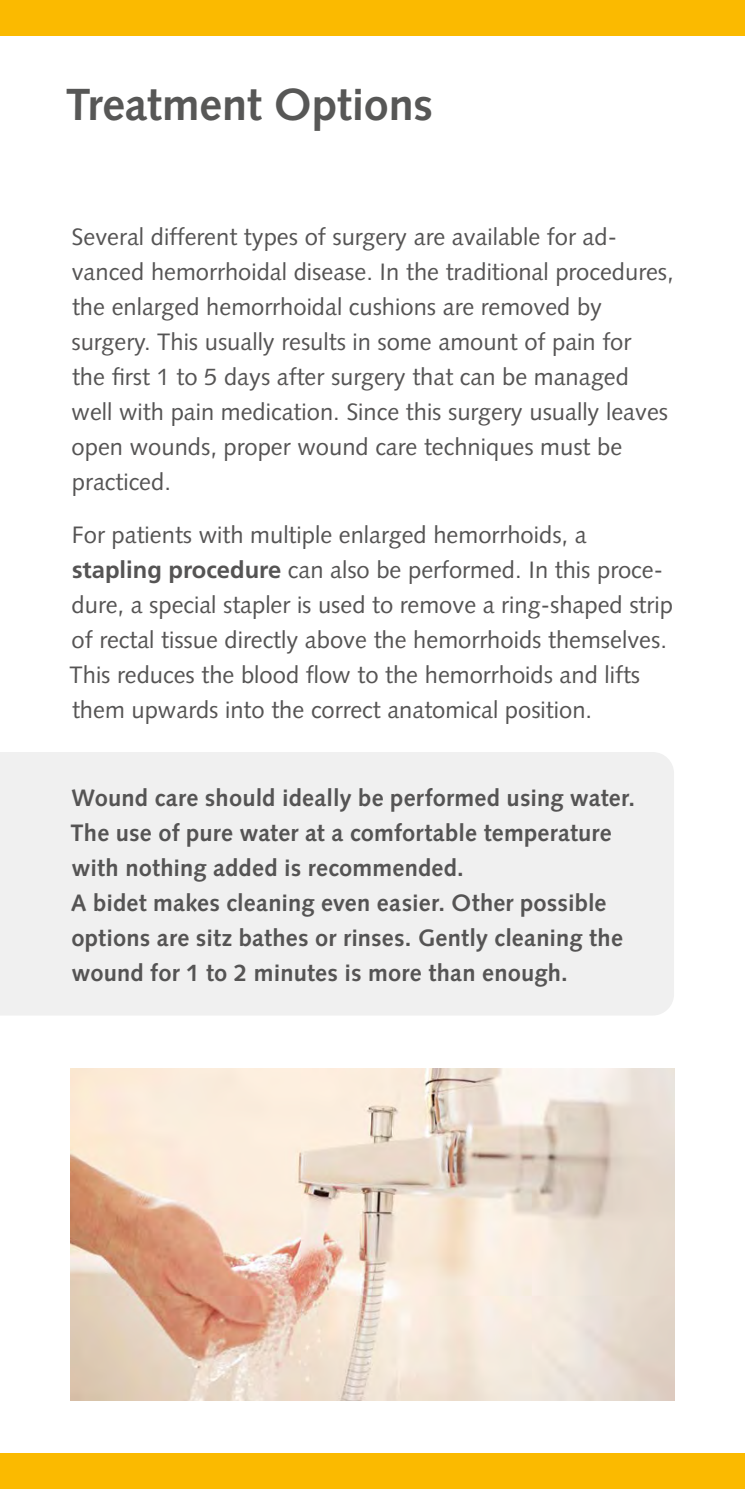
<style>
.page{position:relative;width:745px;height:1489px;background:#fff}
.page>*{position:absolute;margin:0;border:0;box-sizing:border-box;transform-origin:0 0}
.t1{font:700 45px "Syntax LT Std";letter-spacing:-.005em;color:#575756}
.t2{font:23.75px/35px "Syntax LT Std";color:#555454}
.t3{font:700 23.75px/35px "Syntax LT Std";letter-spacing:.005em;color:#555454}
.s1{font-family:"Frutiger LT Std";font-weight:700}
</style>
<div class="page">
<div style="left:0;top:0;width:744px;height:35px;background:#fbba00"></div>
<div style="left:0;top:1453px;width:744px;height:35px;background:#fbba00"></div>
<div style="left:0;top:752px;width:673px;height:263px;background:#f0f0f0"></div>
<img style="left:71px;top:1068px;width:602px;height:332px">
<h1 class="t1" style="left:66px;top:79px;width:369px">Treatment Options</h1>
<p class="t2" style="left:71px;top:219px;width:603px">Several different types of surgery are available for ad&shy;vanced hemorrhoidal disease. In the traditional procedures, the enlarged hemorrhoidal cushions are removed by surgery. This usually results in some amount of pain for<br>the first 1 to 5 days after surgery that can be managed well with pain medication. Since this surgery usually leaves open wounds, proper wound care techniques must be practiced.</p>
<p class="t2" style="left:69px;top:517px;width:604px">For patients with multiple enlarged hemorrhoids, a <span class="s1">stapling procedure</span> can also be performed. In this proce&shy;dure, a special stapler is used to remove a ring-shaped strip of rectal tissue directly above the hemorrhoids themselves.<br>This reduces the blood flow to the hemorrhoids and lifts them upwards into the correct anatomical position.</p>
<p class="t3" style="left:71px;top:780px;width:565px">Wound care should ideally be performed using water.<br>The use of pure water at a comfortable temperature with nothing added is recommended.<br>A bidet makes cleaning even easier. Other possible options are sitz bathes or rinses. Gently cleaning the wound for 1 to 2 minutes is more than enough.</p>
</div>
